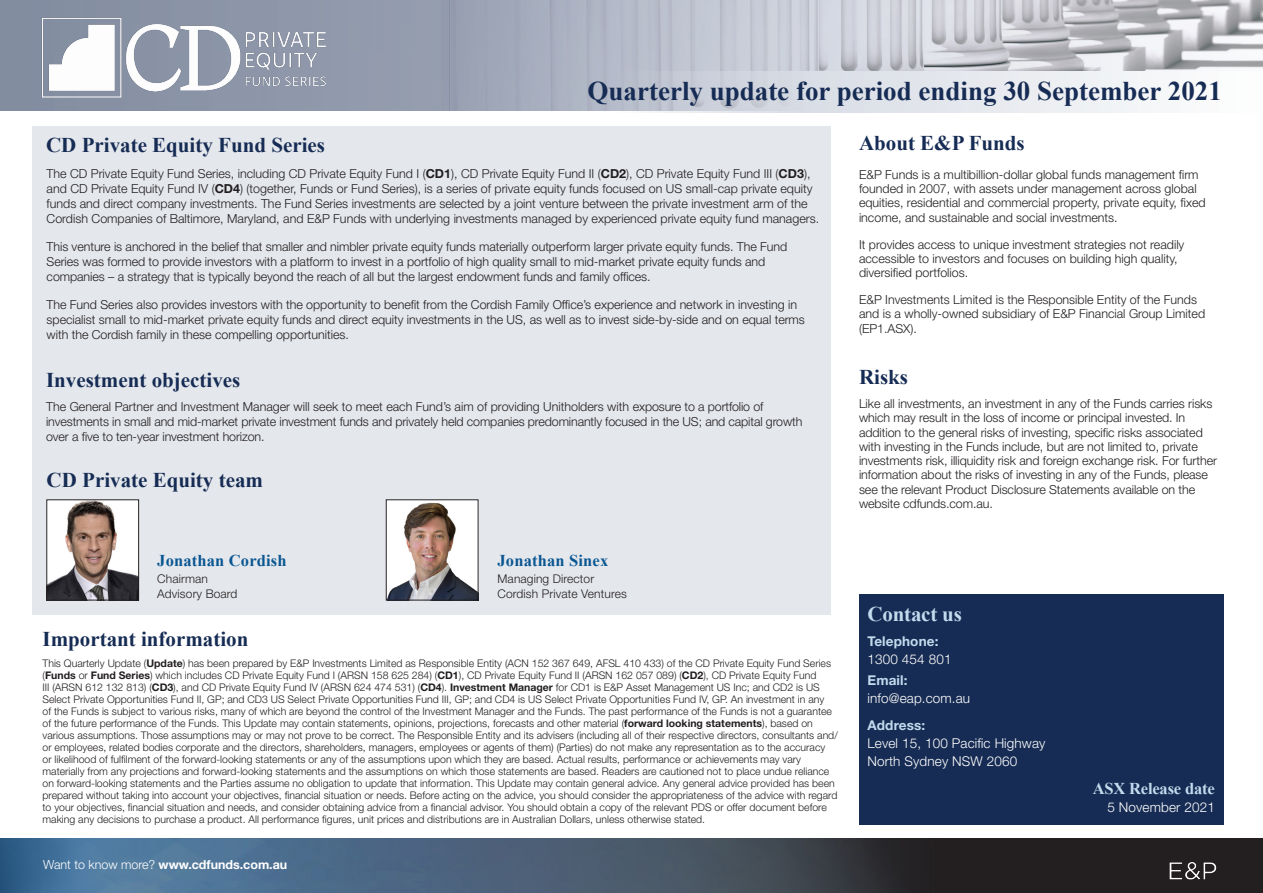
<style>
.page{position:relative;width:1263px;height:893px;background:#fff}
.page>*{position:absolute;margin:0;border:0;box-sizing:border-box;transform-origin:0 0}
.t1{font:700 27px "Times New Roman";color:#162c54}
.t2{font:700 21px "Times New Roman";color:#162c54}
.t3{font:700 21px "Times New Roman";letter-spacing:-.01em;color:#c2dbed}
.Body_copy{font:700 16.5px "Times New Roman";letter-spacing:.01em;color:#0b5792}
.t4{font:700 16.5px "Times New Roman";letter-spacing:-.01em;color:#c2dbed}
.t5{font:300 13.5px/18px "Helvetica Neue LT Std";letter-spacing:.01em;color:#fff}
.t6{font:700 13.5px "Helvetica Neue LT Std";letter-spacing:.01em;color:#c2dbed}
.Body_Copy_Normal{font:300 12.45px/14.2px "Helvetica Neue LT Std";letter-spacing:-.005em;color:#221e1f}
.Body_Copy_Normal-2{font:700 12.45px "Helvetica Neue LT Std";color:#fff}
.Body_copy-2{font:300 12px/15px "Helvetica Neue LT Std";letter-spacing:.01em;color:#231f20}
.Body_Copy_Normal-3{font:300 10.5px/12px "Helvetica Neue LT Std";color:#221e1f}
.s1{font-weight:700}
.s2{font-weight:300}
</style>
<div class="page">
<img style="left:0;top:0;width:1263px;height:111px">
<img style="left:38px;top:13px;width:296px;height:89px">
<img style="left:0;top:838px;width:1263px;height:55px">
<img style="left:1161px;top:853px;width:62px;height:32px">
<div style="left:859px;top:594px;width:364px;height:231px;background:#172c54"></div>
<div style="left:595px;top:72px;width:668px;height:40px;background:linear-gradient(to right,#bcc2cf,#fff)"></div>
<div style="left:32px;top:126px;width:799px;height:488px;background:#e4e7ec"></div>
<img style="left:49px;top:502px;width:88px;height:96px">
<div style="left:47px;top:500px;width:92px;height:100px;border:1px solid #231f20"></div>
<img style="left:388px;top:502px;width:88px;height:96px">
<div style="left:386px;top:500px;width:92px;height:100px;border:1px solid #231f20"></div>
<p class="t1" style="left:587px;top:72px;width:636px">Quarterly update for period ending 30 September 2021</p>
<p class="t2" style="left:46px;top:130px;width:280px">CD Private Equity Fund Series</p>
<p class="Body_Copy_Normal" style="left:47px;top:166px;width:774px;line-height:15px">The CD Private Equity Fund Series, including CD Private Equity Fund I (<span class="s1">CD1</span>), CD Private Equity Fund II (<span class="s1">CD2</span>), CD Private Equity Fund III (<span class="s1">CD3</span>), and CD Private Equity Fund IV (<span class="s1">CD4</span>) (together, Funds or Fund Series), is a series of private equity funds focused on US small-cap private equity funds and direct company investments. The Fund Series investments are selected by a joint venture between the private investment arm of the Cordish Companies of Baltimore, Maryland, and E&amp;P Funds with underlying investments managed by experienced private equity fund managers.</p>
<p class="Body_Copy_Normal" style="left:47px;top:239px;width:742px;line-height:15px">This venture is anchored in the belief that smaller and nimbler private equity funds materially outperform larger private equity funds. The Fund<br>Series was formed to provide investors with a platform to invest in a portfolio of high quality small to mid-market private equity funds and companies – a strategy that is typically beyond the reach of all but the largest endowment funds and family offices.</p>
<p class="Body_Copy_Normal" style="left:47px;top:297px;width:760px;line-height:15px">The Fund Series also provides investors with the opportunity to benefit from the Cordish Family Office’s experience and network in investing in specialist small to mid-market private equity funds and direct equity investments in the US, as well as to invest side-by-side and on equal terms with the Cordish family in these compelling opportunities.</p>
<p class="t2" style="left:46px;top:365px;width:196px">Investment objectives</p>
<p class="Body_Copy_Normal" style="left:46px;top:399px;width:758px;line-height:15px">The General Partner and Investment Manager will seek to meet each Fund’s aim of providing Unitholders with exposure to a portfolio of investments in small and mid-market private investment funds and privately held companies predominantly focused in the US; and capital growth over a five to ten-year investment horizon.</p>
<p class="t2" style="left:47px;top:465px;width:218px">CD Private Equity team</p>
<p class="Body_copy" style="left:157px;top:548px;width:131px">Jonathan Cordish</p>
<p class="Body_copy-2" style="left:157px;top:570px;width:82px">Chairman<br>Advisory Board</p>
<p class="Body_copy" style="left:497px;top:548px;width:112px">Jonathan Sinex</p>
<p class="Body_copy-2" style="left:497px;top:570px;width:131px">Managing Director<br>Cordish Private Ventures</p>
<p class="t2" style="left:43px;top:624px;width:207px">Important information</p>
<p class="Body_Copy_Normal-3" style="left:43px;top:657px;width:797px">This Quarterly Update (<span class="s1">Update</span>) has been prepared by E&amp;P Investments Limited as Responsible Entity (ACN 152 367 649, AFSL 410 433) of the CD Private Equity Fund Series (<span class="s1">Funds</span> or <span class="s1">Fund Series</span>) which includes CD Private Equity Fund I (ARSN 158 625 284) (<span class="s1">CD1</span>), CD Private Equity Fund II (ARSN 162 057 089) (<span class="s1">CD2</span>), CD Private Equity Fund<br>III (ARSN 612 132 813) (<span class="s1">CD3</span>), and CD Private Equity Fund IV (ARSN 624 474 531) (<span class="s1">CD4</span>). <span class="s1">Investment Manager</span> for CD1 is E&amp;P Asset Management US Inc; and CD2 is US Select Private Opportunities Fund II, GP; and CD3 US Select Private Opportunities Fund III, GP; and CD4 is US Select Private Opportunities Fund IV, GP. An investment in any<br>of the Funds is subject to various risks, many of which are beyond the control of the Investment Manager and the Funds. The past performance of the Funds is not a guarantee of the future performance of the Funds. This Update may contain statements, opinions, projections, forecasts and other material (<span class="s1">forward looking statements</span>), based on various assumptions. Those assumptions may or may not prove to be correct. The Responsible Entity and its advisers (including all of their respective directors, consultants and/ or employees, related bodies corporate and the directors, shareholders, managers, employees or agents of them) (Parties) do not make any representation as to the accuracy<br>or likelihood of fulfilment of the forward-looking statements or any of the assumptions upon which they are based. Actual results, performance or achievements may vary materially from any projections and forward-looking statements and the assumptions on which those statements are based. Readers are cautioned not to place undue reliance on forward-looking statements and the Parties assume no obligation to update that information. This Update may contain general advice. Any general advice provided has been prepared without taking into account your objectives, financial situation or needs. Before acting on the advice, you should consider the appropriateness of the advice with regard to your objectives, financial situation and needs, and consider obtaining advice from a financial advisor. You should obtain a copy of the relevant PDS or offer document before making any decisions to purchase a product. All performance figures, unit prices and distributions are in Australian Dollars, unless otherwise stated.</p>
<p class="Body_Copy_Normal-2" style="left:43px;top:857px;width:245px"><span class="s2">Want to know more?</span> www.cdfunds.com.au</p>
<p class="t2" style="left:859px;top:128px;width:167px">About E&amp;P Funds</p>
<p class="Body_Copy_Normal" style="left:859px;top:167px;width:348px">E&amp;P Funds is a multibillion-dollar global funds management firm founded in 2007, with assets under management across global equities, residential and commercial property, private equity, fixed income, and sustainable and social investments.</p>
<p class="Body_Copy_Normal" style="left:859px;top:237px;width:327px">It provides access to unique investment strategies not readily accessible to investors and focuses on building high quality, diversified portfolios.</p>
<p class="Body_Copy_Normal" style="left:859px;top:292px;width:348px">E&amp;P Investments Limited is the Responsible Entity of the Funds and is a wholly-owned subsidiary of E&amp;P Financial Group Limited (EP1.ASX).</p>
<p class="t2" style="left:859px;top:362px;width:51px">Risks</p>
<p class="Body_Copy_Normal" style="left:859px;top:396px;width:359px">Like all investments, an investment in any of the Funds carries risks which may result in the loss of income or principal invested. In addition to the general risks of investing, specific risks associated with investing in the Funds include, but are not limited to, private investments risk, illiquidity risk and foreign exchange risk. For further information about the risks of investing in any of the Funds, please see the relevant Product Disclosure Statements available on the website cdfunds.com.au.</p>
<h2 class="t3" style="left:867px;top:599px;width:96px">Contact us</h2>
<p class="t6" style="left:867px;top:633px;width:72px">Telephone:</p>
<p class="t5" style="left:867px;top:650px;width:86px">1300 454 801</p>
<p class="t6" style="left:867px;top:672px;width:42px">Email:</p>
<p class="t5" style="left:867px;top:689px;width:104px">info@eap.com.au</p>
<p class="t6" style="left:867px;top:717px;width:59px">Address:</p>
<p class="t5" style="left:867px;top:734px;width:179px">Level 15, 100 Pacific Highway<br>North Sydney NSW 2060</p>
<h3 class="t4" style="left:1093px;top:776px;width:124px">ASX Release date</h3>
<p class="t5" style="left:1107px;top:798px;width:109px">5 November 2021</p>
</div>
